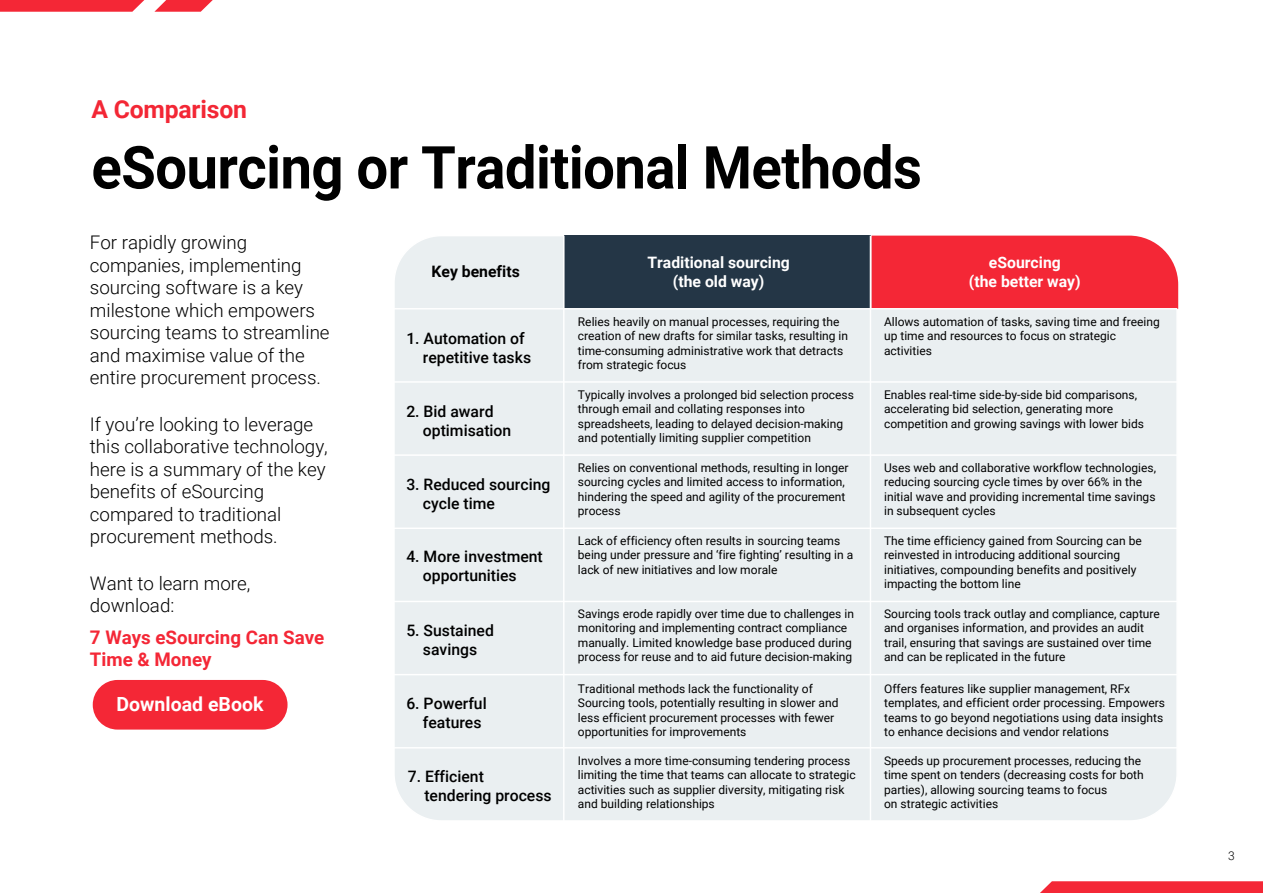
<style>
.page{position:relative;width:1263px;height:893px;background:#fff}
.page>*{position:absolute;margin:0;border:0;box-sizing:border-box;transform-origin:0 0}
.t1{font:700 59.25px "Roboto";letter-spacing:-.01em;color:#000;scale:.95 1}
.t2{font:700 24.75px "Roboto";letter-spacing:-.01em;color:#f32735}
.t3{font:700 19.5px "Roboto";color:#fff}
.t4{font:300 18.75px/22.5px "Roboto";color:#000}
.t5{font:700 18.75px/22.5px "Roboto";color:#f42736}
.t6{font:500 15.75px/18.9px "Roboto";color:#000}
.t7{font:700 15.75px/18.9px "Roboto";color:#fff;text-align:center}
.t8{font:700 15.75px "Roboto";color:#000}
.t9{font:12px/14.4px "Roboto";color:#000}
.t10{font:300 12px "Roboto";color:#000}
</style>
<div class="page">
<svg style="left:1040px;top:881px;width:223px;height:12px"></svg>
<svg style="left:0;top:0;width:144px;height:12px"></svg>
<svg style="left:154px;top:0;width:59px;height:12px"></svg>
<div style="left:394px;top:236px;width:783px;height:585px;background:#eaeff1;border-radius:48px"></div>
<div style="left:564px;top:236px;width:306px;height:73px;background:#243646"></div>
<div style="left:871px;top:236px;width:307px;height:73px;background:#f42736"></div>
<hr style="left:394px;top:747px;width:783px;height:1px;background:#fff">
<hr style="left:394px;top:674px;width:783px;height:1px;background:#fff">
<hr style="left:394px;top:601px;width:783px;height:1px;background:#fff">
<hr style="left:394px;top:527px;width:783px;height:2px;background:#fff">
<hr style="left:394px;top:454px;width:783px;height:2px;background:#fff">
<hr style="left:394px;top:381px;width:783px;height:2px;background:#fff">
<hr style="left:394px;top:308px;width:783px;height:1px;background:#fff">
<hr style="left:870px;top:236px;width:1px;height:585px;background:#fff">
<hr style="left:563px;top:236px;width:1px;height:585px;background:#fff">
<div style="left:93px;top:680px;width:195px;height:50px;background:#f42736;border-radius:25px"></div>
<h2 class="t2" style="left:91px;top:92px;width:157px">A Comparison</h2>
<h1 class="t1" style="left:91px;top:126px;width:876px">eSourcing or Traditional Methods</h1>
<h3 class="t4" style="left:90px;top:231px;width:241px">For rapidly growing companies, implementing sourcing software is a key milestone which empowers sourcing teams to streamline and maximise value of the entire procurement process.</h3>
<h3 class="t4" style="left:90px;top:412px;width:239px">If you’re looking to leverage this collaborative technology, here is a summary of the key benefits of eSourcing compared to traditional procurement methods.</h3>
<h3 class="t4" style="left:90px;top:571px;width:162px">Want to learn more, download:</h3>
<h3 class="t8" style="left:431px;top:260px;width:90px">Key benefits</h3>
<h3 class="t7" style="left:647px;top:252px;width:144px">Traditional sourcing (the old way)</h3>
<h3 class="t7" style="left:969px;top:252px;width:113px">eSourcing<br>(the better way)</h3>
<p class="t9" style="left:578px;top:314px;width:272px">Relies heavily on manual processes, requiring the creation of new drafts for similar tasks, resulting in time-consuming administrative work that detracts from strategic focus</p>
<p class="t9" style="left:884px;top:314px;width:277px">Allows automation of tasks, saving time and freeing up time and resources to focus on strategic activities</p>
<p class="t9" style="left:578px;top:387px;width:277px">Typically involves a prolonged bid selection process through email and collating responses into spreadsheets, leading to delayed decision-making and potentially limiting supplier competition</p>
<p class="t9" style="left:884px;top:387px;width:261px">Enables real-time side-by-side bid comparisons, accelerating bid selection, generating more competition and growing savings with lower bids</p>
<p class="t9" style="left:578px;top:460px;width:272px">Relies on conventional methods, resulting in longer sourcing cycles and limited access to information, hindering the speed and agility of the procurement process</p>
<p class="t9" style="left:884px;top:460px;width:273px">Uses web and collaborative workflow technologies, reducing sourcing cycle times by over 66% in the initial wave and providing incremental time savings in subsequent cycles</p>
<p class="t9" style="left:578px;top:533px;width:277px">Lack of efficiency often results in sourcing teams being under pressure and ‘fire fighting’ resulting in a lack of new initiatives and low morale</p>
<p class="t9" style="left:884px;top:533px;width:259px">The time efficiency gained from Sourcing can be reinvested in introducing additional sourcing initiatives, compounding benefits and positively impacting the bottom line</p>
<p class="t9" style="left:578px;top:606px;width:278px">Savings erode rapidly over time due to challenges in monitoring and implementing contract compliance manually. Limited knowledge base produced during process for reuse and to aid future decision-making</p>
<p class="t9" style="left:884px;top:606px;width:277px">Sourcing tools track outlay and compliance, capture and organises information, and provides an audit trail, ensuring that savings are sustained over time and can be replicated in the future</p>
<p class="t9" style="left:578px;top:681px;width:262px">Traditional methods lack the functionality of Sourcing tools, potentially resulting in slower and less efficient procurement processes with fewer opportunities for improvements</p>
<p class="t9" style="left:884px;top:681px;width:282px">Offers features like supplier management, RFx templates, and efficient order processing. Empowers teams to go beyond negotiations using data insights to enhance decisions and vendor relations</p>
<p class="t9" style="left:578px;top:753px;width:279px">Involves a more time-consuming tendering process limiting the time that teams can allocate to strategic activities such as supplier diversity, mitigating risk and building relationships</p>
<p class="t9" style="left:884px;top:753px;width:261px">Speeds up procurement processes, reducing the time spent on tenders (decreasing costs for both parties), allowing sourcing teams to focus<br>on strategic activities</p>
<h3 class="t6" style="left:423px;top:328px;width:110px;text-indent:-17px">1. Automation of repetitive tasks</h3>
<h3 class="t6" style="left:423px;top:401px;width:90px;text-indent:-17px">2. Bid award optimisation</h3>
<h3 class="t6" style="left:423px;top:474px;width:129px;text-indent:-17px">3. Reduced sourcing cycle time</h3>
<h3 class="t6" style="left:423px;top:546px;width:121px;text-indent:-17px">4. More investment opportunities</h3>
<h3 class="t6" style="left:406px;top:621px;width:89px;text-align:center">5. Sustained savings</h3>
<h3 class="t6" style="left:423px;top:694px;width:65px;text-indent:-17px">6. Powerful features</h3>
<h3 class="t5" style="left:90px;top:625px;width:236px">7 Ways eSourcing Can Save<br>Time &amp; Money</h3>
<h3 class="t3" style="left:117px;top:690px;width:148px">Download eBook</h3>
<h3 class="t6" style="left:424px;top:767px;width:129px;text-indent:-17px">7. Efficient tendering process</h3>
<p class="t10" style="left:1228px;top:848px;width:8px">3</p>
</div>
